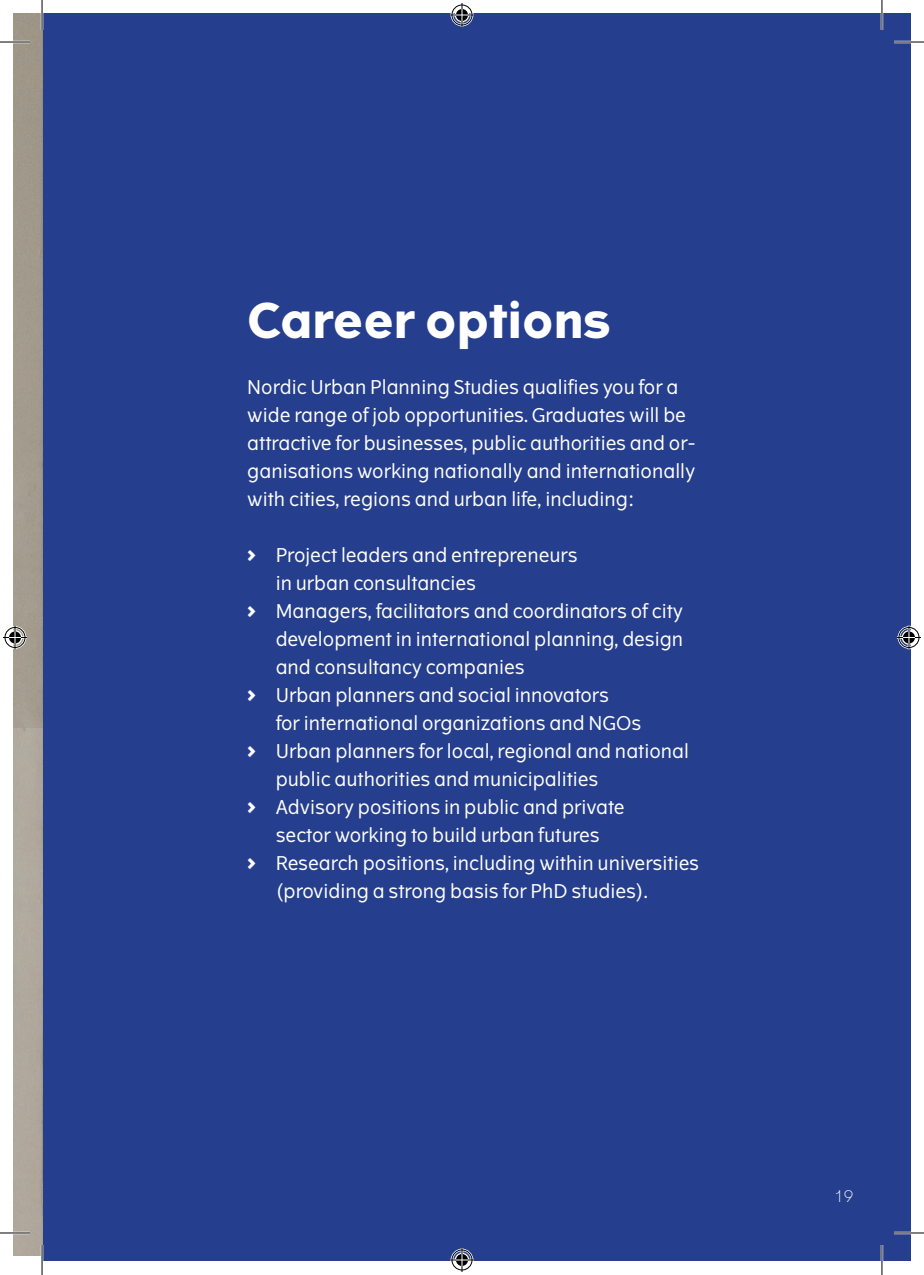
<style>
.page{position:relative;width:924px;height:1275px;background:#fff}
.page>*{position:absolute;margin:0;border:0;box-sizing:border-box;transform-origin:0 0}
.t1{font:700 48px "The Wave";color:#fff}
.t2{font:19px/28px "The Wave";color:#fff}
.t3{font:300 16px "The Wave";color:#fff}
.s1{font-family:"Blackstock"}
</style>
<div class="page">
<div style="left:42px;top:14px;width:867px;height:1247px;background:#253f8e"></div>
<hr style="left:893px;top:41px;width:30px;height:2px;background:#fff">
<hr style="left:893px;top:1231px;width:30px;height:3px;background:#fff">
<hr style="left:880px;top:0;width:2px;height:30px;background:#fff">
<hr style="left:880px;top:1245px;width:2px;height:30px;background:#fff">
<hr style="left:0;top:42px;width:30px;height:1px;background:#000">
<hr style="left:893px;top:42px;width:30px;height:1px;background:#000">
<hr style="left:0;top:1232px;width:30px;height:1px;background:#000">
<hr style="left:893px;top:1232px;width:30px;height:1px;background:#000">
<hr style="left:42px;top:0;width:1px;height:30px;background:#000">
<hr style="left:42px;top:1245px;width:1px;height:30px;background:#000">
<hr style="left:881px;top:0;width:1px;height:30px;background:#000">
<hr style="left:881px;top:1245px;width:1px;height:30px;background:#000">
<svg style="left:450px;top:3px;width:24px;height:24px"></svg>
<svg style="left:450px;top:1248px;width:24px;height:24px"></svg>
<svg style="left:3px;top:625px;width:24px;height:24px"></svg>
<svg style="left:897px;top:625px;width:23px;height:24px"></svg>
<h1 class="t1" style="left:247px;top:290px;width:364px">Career options</h1>
<p class="t2" style="left:247px;top:373px;width:449px">Nordic Urban Planning Studies qualifies you for a wide range of job opportunities. Graduates will be attractive for businesses, public authorities and or&shy;ganisations working nationally and internationally with cities, regions and urban life, including:</p>
<p class="t2" style="left:247px;top:541px;width:332px"><span class="s1">&gt;</span> Project leaders and entrepreneurs</p>
<p class="t2" style="left:275px;top:569px;width:202px">in urban consultancies</p>
<p class="t2" style="left:247px;top:597px;width:437px"><span class="s1">&gt;</span> Managers, facilitators and coordinators of city</p>
<p class="t2" style="left:275px;top:625px;width:409px">development in international planning, design</p>
<p class="t2" style="left:275px;top:653px;width:250px">and consultancy companies</p>
<p class="t2" style="left:247px;top:681px;width:363px"><span class="s1">&gt;</span> Urban planners and social innovators</p>
<p class="t2" style="left:275px;top:709px;width:367px">for international organizations and NGOs</p>
<p class="t2" style="left:247px;top:737px;width:443px"><span class="s1">&gt;</span> Urban planners for local, regional and national</p>
<p class="t2" style="left:275px;top:765px;width:324px">public authorities and municipalities</p>
<p class="t2" style="left:247px;top:793px;width:379px"><span class="s1">&gt;</span> Advisory positions in public and private</p>
<p class="t2" style="left:275px;top:821px;width:325px">sector working to build urban futures</p>
<p class="t2" style="left:247px;top:849px;width:453px"><span class="s1">&gt;</span> Research positions, including within universities</p>
<p class="t2" style="left:275px;top:877px;width:373px">(providing a strong basis for PhD studies).</p>
<p class="t3" style="left:833px;top:1185px;width:21px">19</p>
</div>
